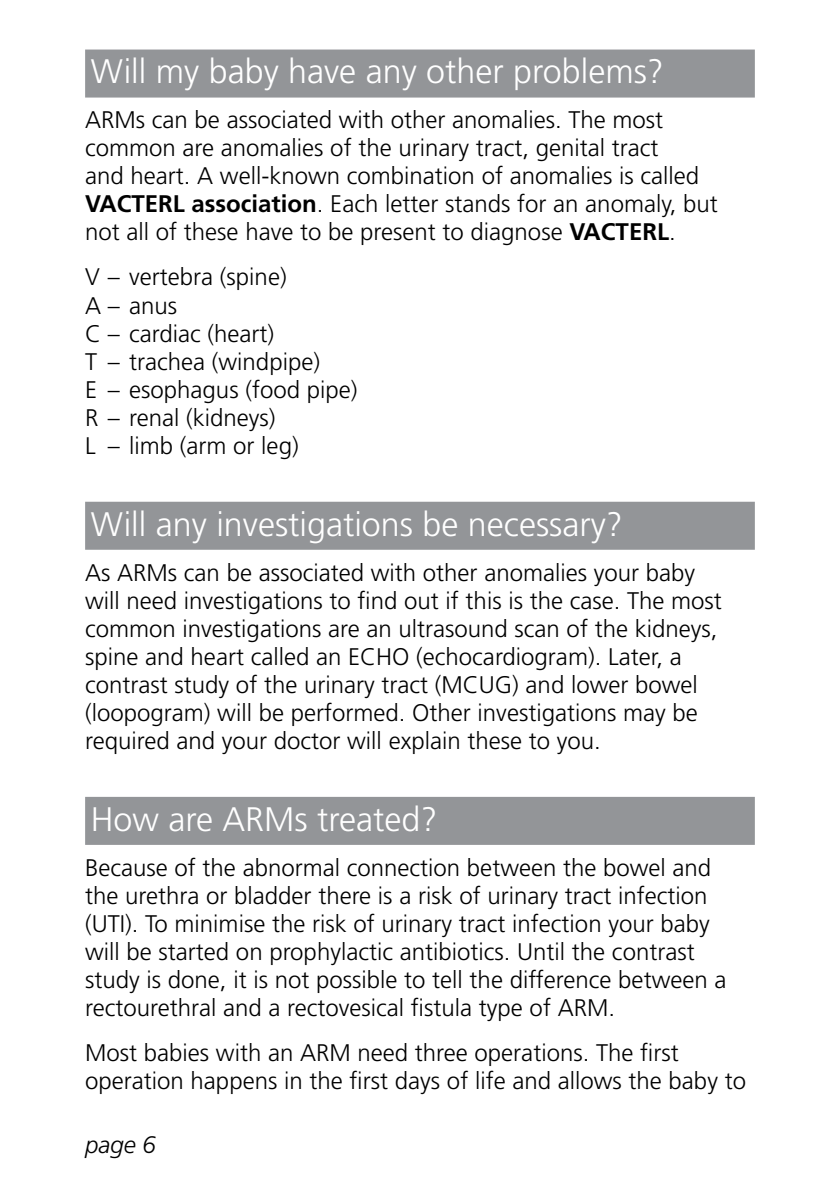
<style>
.page{position:relative;width:840px;height:1191px;background:#fff}
.page>*{position:absolute;margin:0;border:0;box-sizing:border-box;transform-origin:0 0}
.t1{font:300 34px "Frutiger";color:#fff}
.t2{font:300 24px/28px "Frutiger";color:#000}
.t3{font:italic 300 24px "Frutiger";color:#000}
.s1{font-weight:700}
</style>
<div class="page">
<div style="left:85px;top:50px;width:669px;height:48px;background:#939598"></div>
<div style="left:85px;top:502px;width:669px;height:48px;background:#939598"></div>
<div style="left:85px;top:797px;width:669px;height:48px;background:#939598"></div>
<h1 class="t1" style="left:91px;top:52px;width:574px">Will my baby have any other problems?</h1>
<p class="t2" style="left:85px;top:106px;width:634px">ARMs can be associated with other anomalies. The most common are anomalies of the urinary tract, genital tract<br>and heart. A well-known combination of anomalies is called <span class="s1">VACTERL association</span>. Each letter stands for an anomaly, but not all of these have to be present to diagnose <span class="s1">VACTERL</span>.</p>
<p class="t2" style="left:85px;top:263px;width:274px">V – vertebra (spine)<br>A – anus<br>C – cardiac (heart)<br>T – trachea (windpipe)<br>E – esophagus (food pipe)<br>R – renal (kidneys)<br>L – limb (arm or leg)</p>
<h1 class="t1" style="left:91px;top:504px;width:533px">Will any investigations be necessary?</h1>
<p class="t2" style="left:85px;top:558px;width:638px">As ARMs can be associated with other anomalies your baby will need investigations to find out if this is the case. The most common investigations are an ultrasound scan of the kidneys, spine and heart called an ECHO (echocardiogram). Later, a contrast study of the urinary tract (MCUG) and lower bowel (loopogram) will be performed. Other investigations may be required and your doctor will explain these to you.</p>
<h1 class="t1" style="left:91px;top:799px;width:348px">How are ARMs treated?</h1>
<p class="t2" style="left:85px;top:853px;width:642px">Because of the abnormal connection between the bowel and the urethra or bladder there is a risk of urinary tract infection (UTI). To minimise the risk of urinary tract infection your baby will be started on prophylactic antibiotics. Until the contrast study is done, it is not possible to tell the difference between a rectourethral and a rectovesical fistula type of ARM.</p>
<p class="t2" style="left:85px;top:1038px;width:662px">Most babies with an ARM need three operations. The first operation happens in the first days of life and allows the baby to</p>
<p class="t3" style="left:85px;top:1131px;width:72px">page 6</p>
</div>
